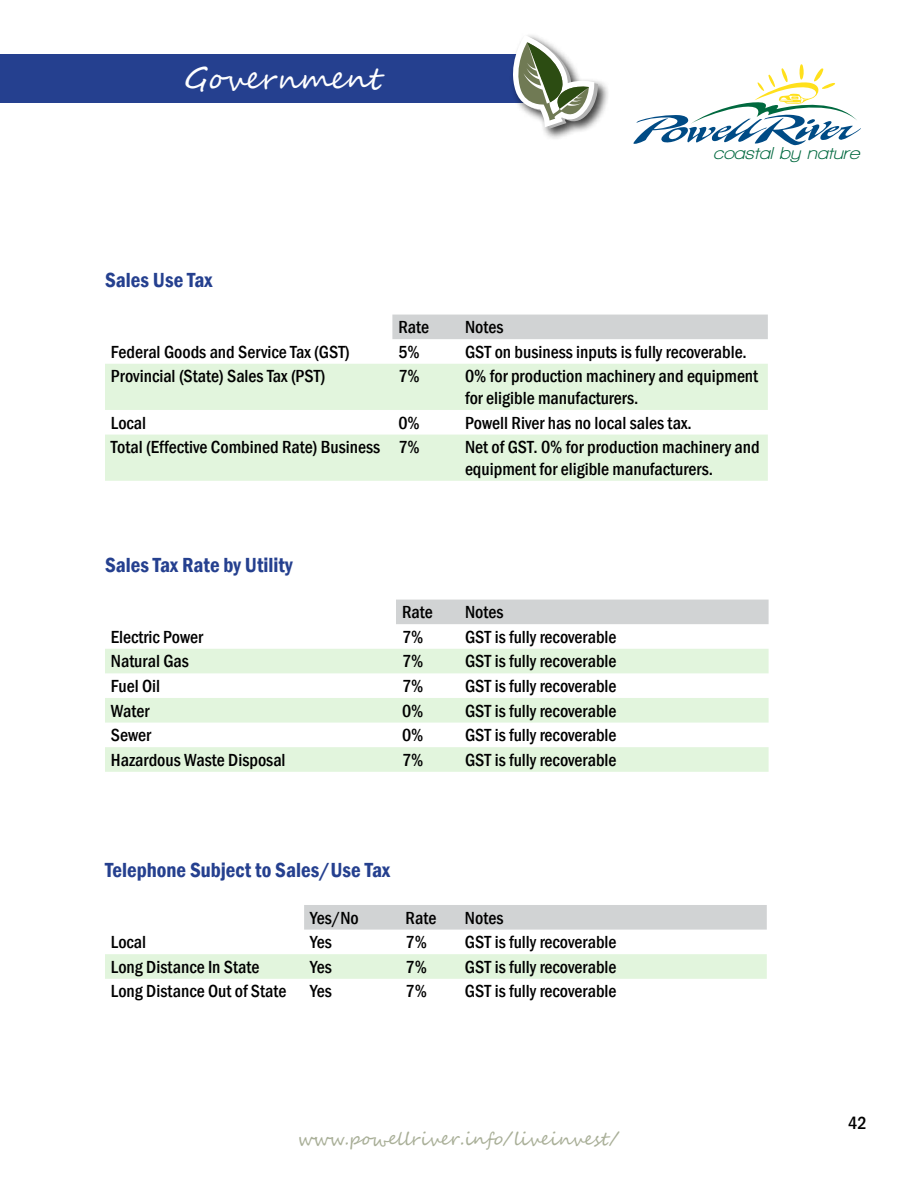
<style>
.page{position:relative;width:918px;height:1188px;background:#fff}
.page>*{position:absolute;margin:0;border:0;box-sizing:border-box;transform-origin:0 0}
.t1{font:30px "Segoe Script";color:#fff}
.t2{font:600 condensed 21px "Franklin Gothic";color:#25408f}
.t3{font:500 condensed 18px/21.6px "Franklin Gothic";color:#000}
.t4{font:18px "Segoe Script";color:#a9af98}
.t5{font:italic 700 17.7px "Walkway";color:#00693f;scale:1.09 1}
</style>
<div class="page">
<div style="left:0;top:54px;width:531px;height:49px;background:#25408f"></div>
<div style="left:509px;top:32px;width:101px;height:109px;background:#000;opacity:.75"></div>
<svg style="left:509px;top:35px;width:89px;height:94px"></svg>
<svg style="left:633px;top:64px;width:228px;height:82px"></svg>
<div style="left:392px;top:315px;width:376px;height:24px;background:#d1d3d4"></div>
<svg style="left:105px;top:364px;width:663px;height:117px;fill:#e2f5dd"></svg>
<div style="left:396px;top:600px;width:373px;height:24px;background:#d1d3d4"></div>
<svg style="left:105px;top:649px;width:664px;height:123px;fill:#e2f5dd"></svg>
<div style="left:304px;top:905px;width:463px;height:25px;background:#d1d3d4"></div>
<div style="left:105px;top:954px;width:662px;height:25px;background:#e2f5dd"></div>
<h1 class="t1" style="left:184px;top:54px;width:198px">Government</h1>
<p class="t2" style="left:105px;top:266px;width:109px">Sales Use Tax</p>
<p class="t3" style="left:398px;top:316px;width:32px">Rate</p>
<p class="t3" style="left:465px;top:316px;width:40px">Notes</p>
<p class="t5" style="left:713px;top:144px;width:135px">coastal by nature</p>
<p class="t3" style="left:111px;top:341px;width:240px">Federal Goods and Service Tax (GST)</p>
<p class="t3" style="left:398px;top:341px;width:23px">5%</p>
<p class="t3" style="left:465px;top:341px;width:283px">GST on business inputs is fully recoverable.</p>
<p class="t3" style="left:111px;top:365px;width:216px">Provincial (State) Sales Tax (PST)</p>
<p class="t3" style="left:398px;top:365px;width:23px">7%</p>
<p class="t3" style="left:465px;top:365px;width:295px">0% for production machinery and equipment for eligible manufacturers.</p>
<p class="t3" style="left:111px;top:412px;width:37px">Local</p>
<p class="t3" style="left:398px;top:412px;width:23px">0%</p>
<p class="t3" style="left:465px;top:412px;width:228px">Powell River has no local sales tax.</p>
<p class="t3" style="left:111px;top:436px;width:310px">Total (Effective Combined Rate) Business 7%</p>
<p class="t3" style="left:465px;top:436px;width:296px">Net of GST. 0% for production machinery and equipment for eligible manufacturers.</p>
<p class="t2" style="left:105px;top:551px;width:189px">Sales Tax Rate by Utility</p>
<p class="t3" style="left:402px;top:601px;width:32px">Rate</p>
<p class="t3" style="left:465px;top:601px;width:40px">Notes</p>
<p class="t3" style="left:111px;top:626px;width:94px">Electric Power</p>
<p class="t3" style="left:402px;top:626px;width:23px">7%</p>
<p class="t3" style="left:465px;top:626px;width:153px">GST is fully recoverable</p>
<p class="t3" style="left:111px;top:650px;width:79px">Natural Gas</p>
<p class="t3" style="left:402px;top:650px;width:23px">7%</p>
<p class="t3" style="left:465px;top:650px;width:153px">GST is fully recoverable</p>
<p class="t3" style="left:111px;top:675px;width:51px">Fuel Oil</p>
<p class="t3" style="left:402px;top:675px;width:23px">7%</p>
<p class="t3" style="left:465px;top:675px;width:153px">GST is fully recoverable</p>
<p class="t3" style="left:111px;top:700px;width:40px">Water</p>
<p class="t3" style="left:402px;top:700px;width:23px">0%</p>
<p class="t3" style="left:465px;top:700px;width:153px">GST is fully recoverable</p>
<p class="t3" style="left:111px;top:724px;width:42px">Sewer</p>
<p class="t3" style="left:402px;top:724px;width:23px">0%</p>
<p class="t3" style="left:465px;top:724px;width:153px">GST is fully recoverable</p>
<p class="t3" style="left:111px;top:749px;width:176px">Hazardous Waste Disposal</p>
<p class="t3" style="left:402px;top:749px;width:23px">7%</p>
<p class="t3" style="left:465px;top:749px;width:153px">GST is fully recoverable</p>
<p class="t2" style="left:105px;top:856px;width:286px">Telephone Subject to Sales/Use Tax</p>
<p class="t3" style="left:310px;top:907px;width:50px">Yes/No</p>
<p class="t3" style="left:406px;top:907px;width:32px">Rate</p>
<p class="t3" style="left:465px;top:907px;width:40px">Notes</p>
<p class="t3" style="left:111px;top:931px;width:37px">Local</p>
<p class="t3" style="left:310px;top:931px;width:23px">Yes</p>
<p class="t3" style="left:406px;top:931px;width:23px">7%</p>
<p class="t3" style="left:465px;top:931px;width:153px">GST is fully recoverable</p>
<p class="t3" style="left:111px;top:956px;width:150px">Long Distance In State</p>
<p class="t3" style="left:310px;top:956px;width:23px">Yes</p>
<p class="t3" style="left:406px;top:956px;width:23px">7%</p>
<p class="t3" style="left:465px;top:956px;width:153px">GST is fully recoverable</p>
<p class="t3" style="left:111px;top:980px;width:177px">Long Distance Out of State</p>
<p class="t3" style="left:310px;top:980px;width:23px">Yes</p>
<p class="t3" style="left:406px;top:980px;width:23px">7%</p>
<p class="t3" style="left:465px;top:980px;width:153px">GST is fully recoverable</p>
<p class="t4" style="left:298px;top:1124px;width:324px">www.powellriver.info/liveinvest/</p>
<p class="t3" style="left:848px;top:1112px;width:20px">42</p>
</div>
